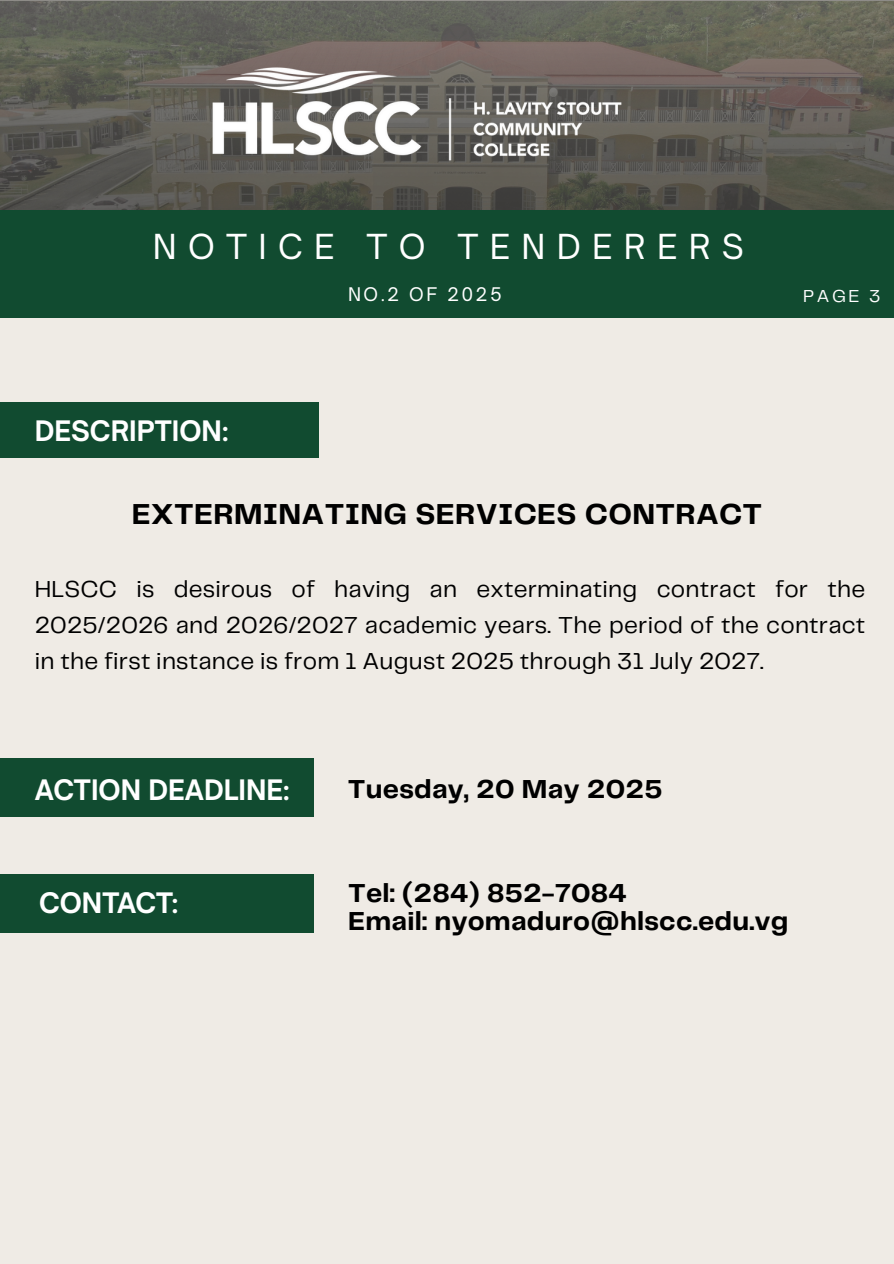
<style>
.page{position:relative;width:894px;height:1264px;background:#fff}
.page>*{position:absolute;margin:0;border:0;box-sizing:border-box;transform-origin:0 0}
.t1{font:33px "Open Sauce One";letter-spacing:.345em;color:#fff}
.t2{font:700 30px "Telegraf";letter-spacing:.01em;color:#000}
.t3{font:700 27px/28.2px "Telegraf";letter-spacing:.01em;color:#000}
.t4{font:700 27px "Open Sauce One";color:#fff}
.t5{font:24px/36px "Telegraf";letter-spacing:.01em;color:#000;text-align:justify}
.t6{font:18px "Open Sauce One";letter-spacing:.14em;color:#fff}
.t7{font:18px "Telegraf";color:#fff}
</style>
<div class="page">
<div style="left:0;top:0;width:893px;height:1263px;background:#efebe5"></div>
<img style="left:0;top:0;width:893px;height:210px">
<div style="left:0;top:210px;width:893px;height:107px;background:#114b30"></div>
<img style="left:186px;top:33px;width:461px;height:165px">
<div style="left:0;top:758px;width:314px;height:59px;background:#114b30"></div>
<div style="left:0;top:874px;width:314px;height:59px;background:#114b30"></div>
<div style="left:0;top:402px;width:318px;height:55px;background:#114b30"></div>
<p class="t1" style="left:153px;top:226px;width:592px">NOTICE TO TENDERERS</p>
<p class="t6" style="left:348px;top:283px;width:155px">NO.2 OF 2025</p>
<p class="t7" style="left:803px;top:288px;width:78px">PAGE 3</p>
<h1 class="t4" style="left:35px;top:413px;width:195px">DESCRIPTION:</h1>
<h3 class="t2" style="left:132px;top:501px;width:632px">EXTERMINATING SERVICES CONTRACT</h3>
<h5 class="t5" style="left:35px;top:572px;width:831px">HLSCC is desirous of having an exterminating contract for the 2025/2026 and 2026/2027 academic years. The period of the contract in the first instance is from 1 August 2025 through 31 July 2027.</h5>
<p class="t4" style="left:35px;top:773px;width:256px">ACTION DEADLINE:</p>
<h2 class="t3" style="left:348px;top:776px;width:316px">Tuesday, 20 May 2025</h2>
<p class="t4" style="left:39px;top:886px;width:141px">CONTACT:</p>
<h3 class="t3" style="left:348px;top:880px;width:441px">Tel: (284) 852-7084<br>Email: nyomaduro@hlscc.edu.vg</h3>
</div>
